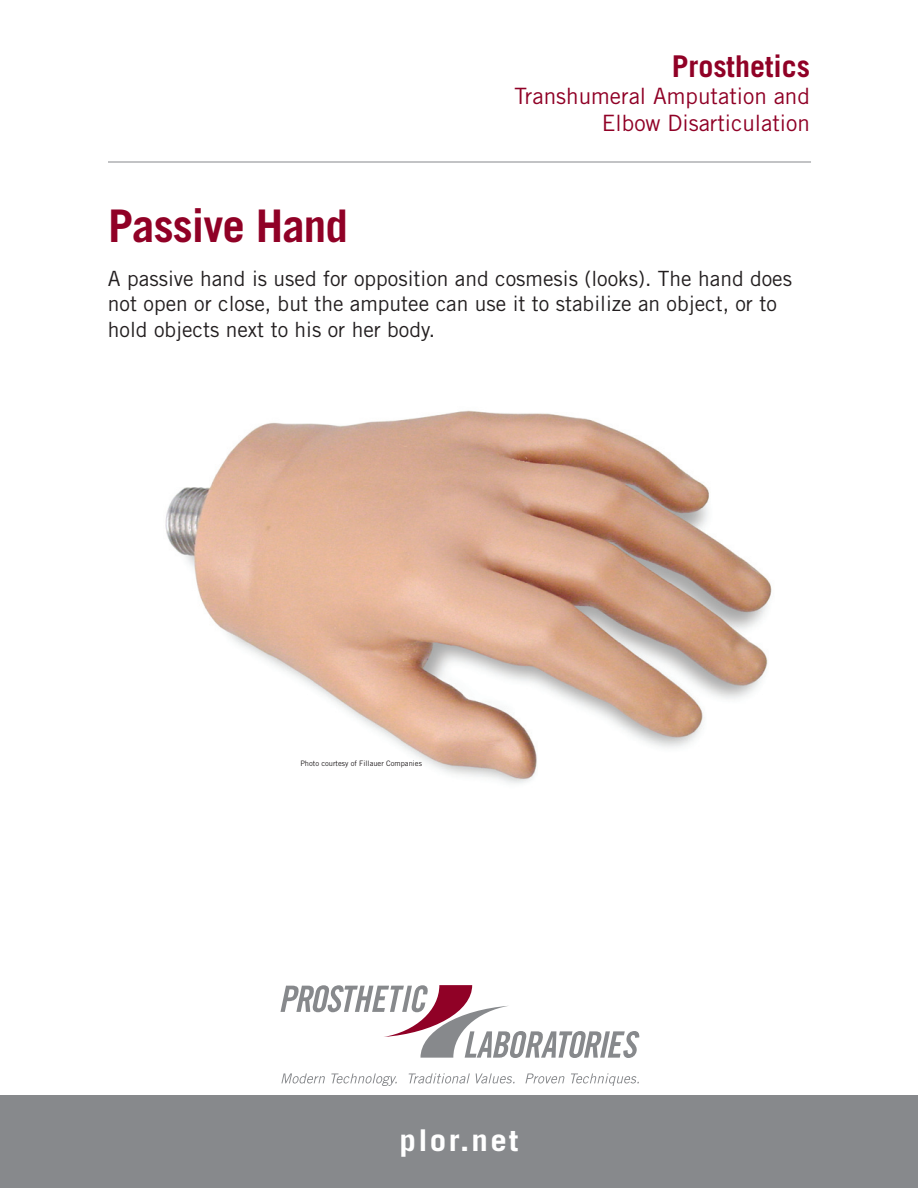
<style>
.page{position:relative;width:918px;height:1188px;background:#fff}
.page>*{position:absolute;margin:0;border:0;box-sizing:border-box;transform-origin:0 0}
.Product_Name{font:700 45px "Trade Gothic";letter-spacing:-.02em;color:#900126}
.t1{font:700 30px "Trade Gothic";color:#900126}
.t2{font:700 30px "Trade Gothic";letter-spacing:.07em;color:#fff;scale:1.1 1}
.t3{font:22.5px/27px "Trade Gothic";color:#900126;text-align:right}
.Body_Copy{font:21px/25.5px "Trade Gothic";color:#231f20}
.Body_Copy-2{font:7.5px "Trade Gothic";color:#231f20}
</style>
<div class="page">
<svg style="left:280px;top:985px;width:360px;height:73px"></svg>
<svg style="left:281px;top:1073px;width:44px;height:11px"></svg>
<svg style="left:331px;top:1073px;width:66px;height:13px"></svg>
<svg style="left:409px;top:1073px;width:61px;height:11px"></svg>
<svg style="left:476px;top:1073px;width:39px;height:11px"></svg>
<svg style="left:525px;top:1073px;width:40px;height:11px"></svg>
<svg style="left:571px;top:1073px;width:68px;height:13px"></svg>
<div style="left:0;top:1095px;width:918px;height:93px;background:#87898c"></div>
<hr style="left:108px;top:162px;width:703px;height:1px;background:#87898c">
<img style="left:165px;top:410px;width:607px;height:374px">
<p class="t1" style="left:672px;top:48px;width:140px">Prosthetics</p>
<p class="t3" style="left:515px;top:82px;width:297px">Transhumeral Amputation and<br>Elbow Disarticulation</p>
<p class="Product_Name" style="left:108px;top:198px;width:242px">Passive Hand</p>
<p class="Body_Copy" style="left:108px;top:265px;width:686px">A passive hand is used for opposition and cosmesis (looks). The hand does not open or close, but the amputee can use it to stabilize an object, or to hold objects next to his or her body.</p>
<p class="Body_Copy-2" style="left:300px;top:758px;width:123px">Photo courtesy of Fillauer Companies</p>
<p class="t2" style="left:400px;top:1121px;width:110px">plor.net</p>
</div>
